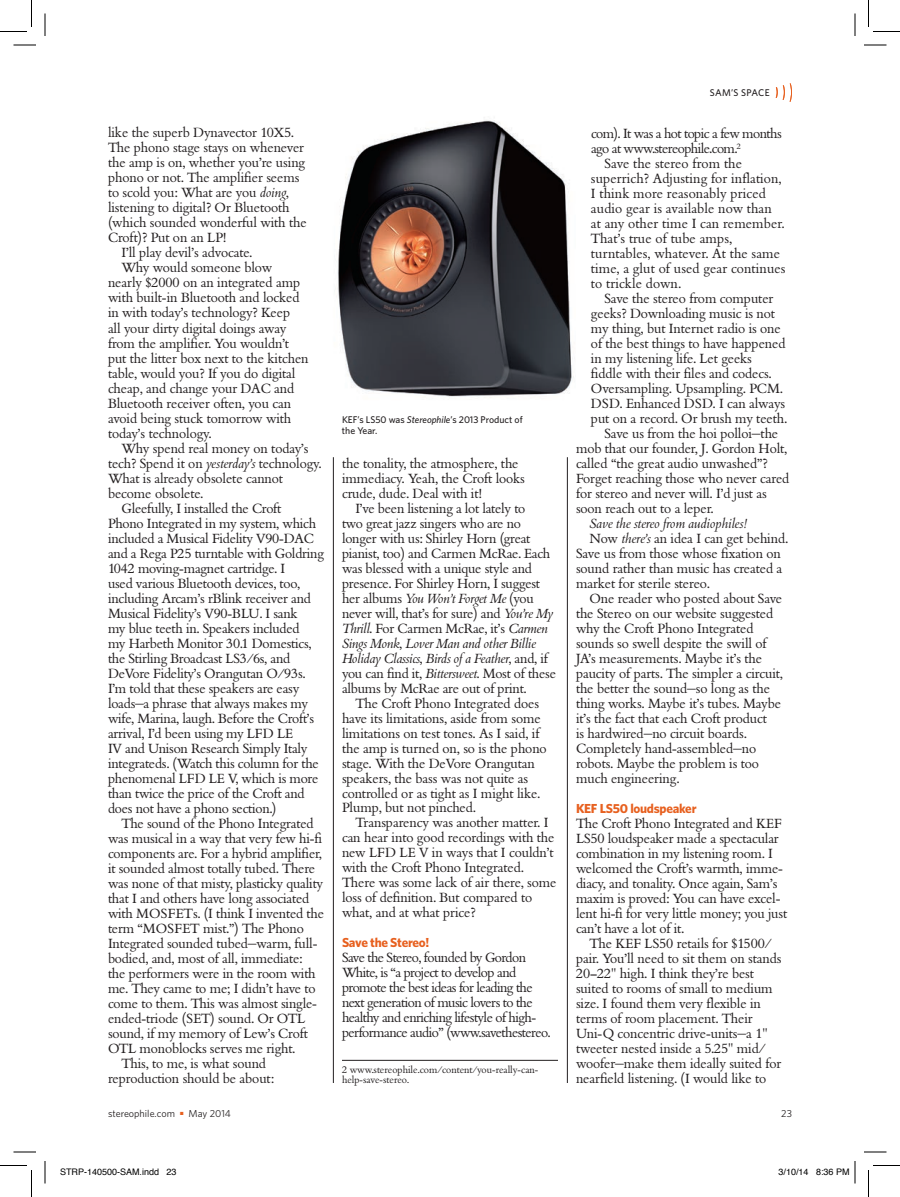
<style>
.page{position:relative;width:900px;height:1197px;background:#fff}
.page>*{position:absolute;margin:0;border:0;box-sizing:border-box;transform-origin:0 0}
.DEPT_BODY{font:13.05px/15px "Bembo BQ";letter-spacing:-.005em;color:#231f20}
.DEPT_BODY_FIRST{font:13.05px/15px "Bembo BQ";letter-spacing:-.04em;color:#231f20}
.DEPT_BODY_FIRST-2{font:13.05px/15px "Bembo BQ";letter-spacing:-.01em;color:#231f20}
.DEPT_SUBHEAD1{font:700 13.05px "Whitney";letter-spacing:-.02em;color:#e7601f}
.DEPT_BODY-2{font:italic 13.05px "Bembo BQ";color:#231f20}
.t1{font:10.2px "Whitney";color:#231f20}
.PHOTO_CAPTION{font:500 9.75px/11.2px "Whitney";color:#231f20}
.DEPT_SECTHEAD1_JUMP{font:500 9.75px "Whitney";letter-spacing:.03em;color:#231f20}
.FOOTNOTE{font:9.45px/10.5px "Bembo BQ";color:#231f20}
.t2{font:9px "Helvetica";color:#000}
.s1{font-style:italic}
.s2{color:#e7601f}
</style>
<div class="page">
<img style="left:337px;top:120px;width:237px;height:278px">
<svg style="left:776px;top:83px;width:16px;height:19px"></svg>
<hr style="left:567px;top:457px;width:1px;height:626px;background:#231f20">
<hr style="left:333px;top:457px;width:1px;height:626px;background:#231f20">
<hr style="left:342px;top:1060px;width:216px;height:1px;background:#231f20">
<svg style="left:14px;top:45px;width:22px;height:1px"></svg>
<svg style="left:864px;top:45px;width:22px;height:1px"></svg>
<svg style="left:14px;top:1152px;width:22px;height:1px"></svg>
<svg style="left:864px;top:1152px;width:22px;height:1px"></svg>
<svg style="left:45px;top:14px;width:1px;height:22px"></svg>
<svg style="left:45px;top:1161px;width:1px;height:23px"></svg>
<svg style="left:855px;top:14px;width:1px;height:22px"></svg>
<svg style="left:0;top:0;width:32px;height:32px"></svg>
<svg style="left:0;top:1165px;width:32px;height:32px"></svg>
<svg style="left:868px;top:0;width:32px;height:32px"></svg>
<svg style="left:868px;top:1165px;width:32px;height:32px"></svg>
<svg style="left:854px;top:1161px;width:2px;height:23px"></svg>
<p class="DEPT_BODY" style="left:108px;top:126px;width:200px">like the superb Dynavector 10X5.<br>The phono stage stays on whenever the amp is on, whether you’re using phono or not. The amplifier seems to scold you: What are you <span class="s1">doing</span>, listening to digital? Or Bluetooth (which sounded wonderful with the<br>Croft)? Put on an LP!</p>
<p class="DEPT_BODY" style="left:122px;top:246px;width:132px">I’ll play devil’s advocate.</p>
<p class="DEPT_BODY" style="left:108px;top:261px;width:202px;text-indent:14px">Why would someone blow nearly $2000 on an integrated amp with built-in Bluetooth and locked in with today’s technology? Keep<br>all your dirty digital doings away from the amplifier. You wouldn’t put the litter box next to the kitchen table, would you? If you do digital cheap, and change your DAC and<br>Bluetooth receiver often, you can avoid being stuck tomorrow with today’s technology.</p>
<p class="DEPT_BODY" style="left:108px;top:441px;width:215px;text-indent:14px">Why spend real money on today’s tech? Spend it on <span class="s1">yesterday’s</span> technology.<br>What is already obsolete cannot become obsolete.</p>
<p class="DEPT_BODY" style="left:108px;top:501px;width:218px;text-indent:14px">Gleefully, I installed the Croft<br>Phono Integrated in my system, which included a Musical Fidelity V90-DAC and a Rega P25 turntable with Goldring 1042 moving-magnet cartridge. I<br>used various Bluetooth devices, too, including Arcam’s rBlink receiver and Musical Fidelity’s V90-BLU. I sank<br>my blue teeth in. Speakers included<br>my Harbeth Monitor 30.1 Domestics, the Stirling Broadcast LS3/6s, and DeVore Fidelity’s Orangutan O/93s.<br>I’m told that these speakers are easy loads—a phrase that always makes my wife, Marina, laugh. Before the Croft’s arrival, I’d been using my LFD LE<br>IV and Unison Research Simply Italy integrateds. (Watch this column for the phenomenal LFD LE V, which is more than twice the price of the Croft and does not have a phono section.)</p>
<p class="DEPT_BODY" style="left:108px;top:816px;width:218px;text-indent:14px">The sound of the Phono Integrated was musical in a way that very few hi-fi components are. For a hybrid amplifier, it sounded almost totally tubed. There was none of that misty, plasticky quality that I and others have long associated with MOSFETs. (I think I invented the term “MOSFET mist.”) The Phono Integrated sounded tubed—warm, full&shy;bodied, and, most of all, immediate:<br>the performers were in the room with me. They came to me; I didn’t have to come to them. This was almost single&shy;ended-triode (SET) sound. Or OTL sound, if my memory of Lew’s Croft OTL monoblocks serves me right.</p>
<p class="DEPT_BODY" style="left:108px;top:1056px;width:167px;text-align:center">This, to me, is what sound reproduction should be about:</p>
<p class="FOOTNOTE" style="left:342px;top:1064px;width:198px">2 www.stereophile.com/content/you-really-can&shy;help-save-stereo.</p>
<p class="PHOTO_CAPTION" style="left:342px;top:414px;width:182px">KEF’s LS50 was <span class="s1">Stereophile</span>’s 2013 Product of the Year.</p>
<p class="DEPT_BODY" style="left:342px;top:456px;width:184px">the tonality, the atmosphere, the immediacy. Yeah, the Croft looks crude, dude. Deal with it!</p>
<p class="DEPT_BODY" style="left:342px;top:501px;width:215px;text-indent:14px">I’ve been listening a lot lately to<br>two great jazz singers who are no longer with us: Shirley Horn (great pianist, too) and Carmen McRae. Each was blessed with a unique style and presence. For Shirley Horn, I suggest her albums <span class="s1">You Won’t Forget Me</span> (you never will, that’s for sure) and <span class="s1">You’re My Thrill</span>. For Carmen McRae, it’s <span class="s1">Carmen Sings Monk</span>, <span class="s1">Lover Man and other Billie Holiday Classics</span>, <span class="s1">Birds of a Feather</span>, and, if you can find it, <span class="s1">Bittersweet</span>. Most of these albums by McRae are out of print.</p>
<p class="DEPT_BODY" style="left:342px;top:696px;width:206px;text-indent:14px">The Croft Phono Integrated does have its limitations, aside from some limitations on test tones. As I said, if the amp is turned on, so is the phono stage. With the DeVore Orangutan speakers, the bass was not quite as controlled or as tight as I might like.<br>Plump, but not pinched.</p>
<p class="DEPT_BODY" style="left:342px;top:816px;width:216px;text-indent:14px">Transparency was another matter. I can hear into good recordings with the new LFD LE V in ways that I couldn’t with the Croft Phono Integrated.<br>There was some lack of air there, some loss of definition. But compared to what, and at what price?</p>
<p class="DEPT_SUBHEAD1" style="left:342px;top:935px;width:89px">Save the Stereo!</p>
<p class="DEPT_BODY_FIRST" style="left:342px;top:951px;width:210px">Save the Stereo, founded by Gordon White, is “a project to develop and promote the best ideas for leading the next generation of music lovers to the healthy and enriching lifestyle of high&shy;performance audio” (www.savethestereo.</p>
<p class="DEPT_SECTHEAD1_JUMP" style="left:710px;top:87px;width:61px">SAM’S SPACE</p>
<p class="DEPT_BODY_FIRST" style="left:591px;top:126px;width:192px">com). It was a hot topic a few months ago at www.stereophile.com.<sup>2</sup></p>
<p class="DEPT_BODY" style="left:591px;top:156px;width:196px;text-indent:14px">Save the stereo from the superrich? Adjusting for inflation,<br>I think more reasonably priced audio gear is available now than<br>at any other time I can remember.<br>That’s true of tube amps, turntables, whatever. At the same time, a glut of used gear continues to trickle down.</p>
<p class="DEPT_BODY" style="left:591px;top:291px;width:198px;text-indent:14px">Save the stereo from computer geeks? Downloading music is not my thing, but Internet radio is one of the best things to have happened in my listening life. Let geeks<br>fiddle with their files and codecs.<br>Oversampling. Upsampling. PCM.<br>DSD. Enhanced DSD. I can always put on a record. Or brush my teeth.</p>
<p class="DEPT_BODY" style="left:576px;top:426px;width:215px;text-indent:28px">Save us from the hoi polloi—the mob that our founder, J. Gordon Holt, called “the great audio unwashed”?<br>Forget reaching those who never cared for stereo and never will. I’d just as soon reach out to a leper.</p>
<p class="DEPT_BODY-2" style="left:590px;top:516px;width:158px">Save the stereo from audiophiles!</p>
<p class="DEPT_BODY" style="left:576px;top:531px;width:214px;text-indent:14px">Now <span class="s1">there’s</span> an idea I can get behind.<br>Save us from those whose fixation on sound rather than music has created a market for sterile stereo.</p>
<p class="DEPT_BODY" style="left:576px;top:591px;width:208px;text-indent:14px">One reader who posted about Save the Stereo on our website suggested why the Croft Phono Integrated sounds so swell despite the swill of JA’s measurements. Maybe it’s the paucity of parts. The simpler a circuit, the better the sound—so long as the thing works. Maybe it’s tubes. Maybe it’s the fact that each Croft product<br>is hardwired—no circuit boards.<br>Completely hand-assembled—no robots. Maybe the problem is too much engineering.</p>
<p class="DEPT_SUBHEAD1" style="left:576px;top:800px;width:122px">KEF LS50 loudspeaker</p>
<p class="DEPT_BODY_FIRST-2" style="left:576px;top:816px;width:213px">The Croft Phono Integrated and KEF LS50 loudspeaker made a spectacular combination in my listening room. I welcomed the Croft’s warmth, imme&shy;diacy, and tonality. Once again, Sam’s maxim is proved: You can have excel&shy;lent hi-fi for very little money; you just can’t have a lot of it.</p>
<p class="DEPT_BODY" style="left:576px;top:936px;width:207px;text-indent:14px">The KEF LS50 retails for $1500/ pair. You’ll need to sit them on stands 20–22" high. I think they’re best suited to rooms of small to medium size. I found them very flexible in terms of room placement. Their Uni-Q concentric drive-units—a 1" tweeter nested inside a 5.25" mid/ woofer—make them ideally suited for nearfield listening. (I would like to</p>
<p class="t1" style="left:108px;top:1107px;width:68px">stereophile.com</p>
<p class="t1" style="left:180px;top:1107px;width:52px"><span class="s2">■</span> May 2014</p>
<p class="t1" style="left:781px;top:1107px;width:12px">23</p>
<p class="t2" style="left:60px;top:1164px;width:118px">STRP-140500-SAM.indd 23</p>
<p class="t2" style="left:778px;top:1164px;width:73px">3/10/14 8:36 PM</p>
</div>
